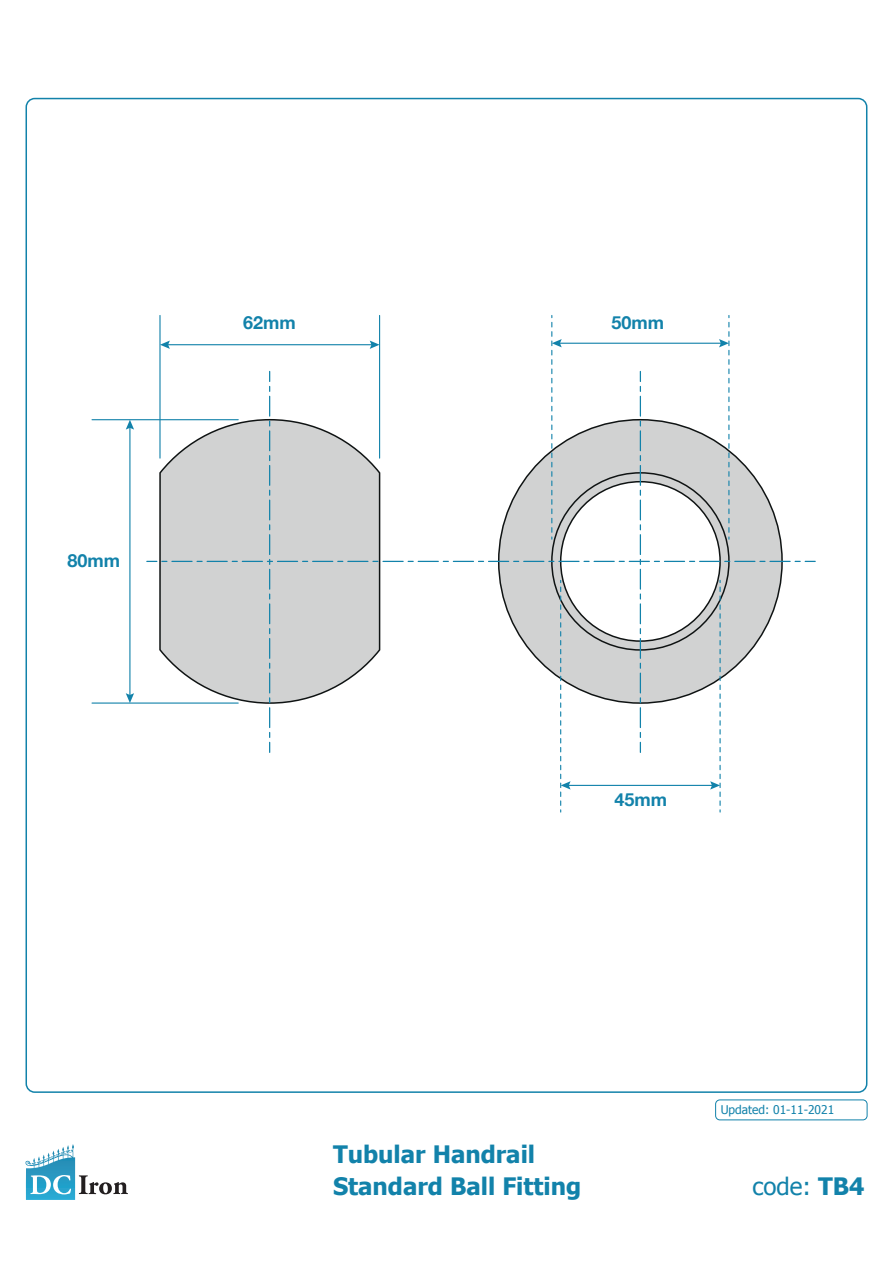
<style>
.page{position:relative;width:893px;height:1263px;background:#fff}
.page>*{position:absolute;margin:0;border:0;box-sizing:border-box;transform-origin:0 0}
.Product_Name{font:700 24px/31.5px "Tahoma";color:#1282aa}
.Product_Name-2{font:24px "Tahoma";color:#1282aa}
.t1{font:700 18px "Helvetica Neue";color:#1282aa}
.Product_Name-3{font:12px "Tahoma";color:#1282aa}
.s1{font-weight:700}
</style>
<div class="page">
<hr style="left:129px;top:426px;width:1px;height:270px;background:#1282aa">
<svg style="left:126px;top:693px;width:8px;height:9px"></svg>
<svg style="left:126px;top:420px;width:8px;height:10px"></svg>
<hr style="left:92px;top:419px;width:146px;height:1px;background:#1282aa">
<hr style="left:92px;top:702px;width:146px;height:2px;background:#1282aa">
<svg style="left:147px;top:315px;width:668px;height:497px"></svg>
<div style="left:715px;top:1099px;width:152px;height:21px;border:1px solid #1282aa;border-radius:4px"></div>
<svg style="left:38px;top:1144px;width:35px;height:19px"></svg>
<svg style="left:30px;top:1175px;width:41px;height:19px"></svg>
<svg style="left:79px;top:1175px;width:49px;height:19px"></svg>
<p class="t1" style="left:67px;top:547px;width:54px">80mm</p>
<p class="t1" style="left:243px;top:308px;width:54px">62mm</p>
<p class="t1" style="left:611px;top:308px;width:54px">50mm</p>
<p class="t1" style="left:614px;top:785px;width:54px">45mm</p>
<p class="Product_Name" style="left:333px;top:1137px;width:250px">Tubular Handrail<br>Standard Ball Fitting</p>
<p class="Product_Name-3" style="left:721px;top:1101px;width:115px">Updated: 01-11-2021</p>
<p class="Product_Name-2" style="left:752px;top:1170px;width:113px">code: <span class="s1">TB4</span></p>
</div>
